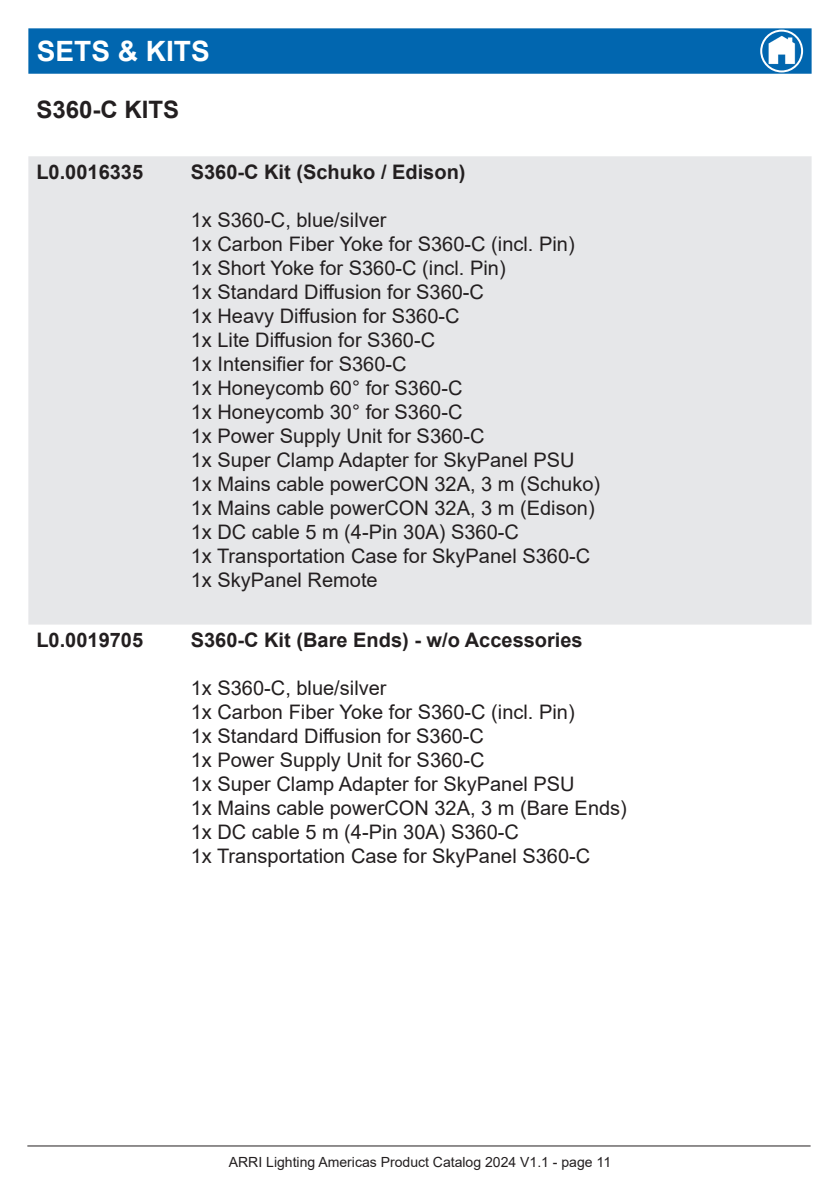
<style>
.page{position:relative;width:840px;height:1191px;background:#fff}
.page>*{position:absolute;margin:0;border:0;box-sizing:border-box;transform-origin:0 0}
.t1{font:700 28px "Arial";color:#fff}
.t2{font:700 24px "Arial";color:#231f20}
.t3{font:20px/24px "Arial";color:#231f20}
.t4{font:700 20px "Arial";color:#231f20}
.t5{font:14px "Arial";color:#231f20}
</style>
<div class="page">
<div style="left:28px;top:28px;width:783px;height:46px;background:#0166af;border:2px solid #0166af"></div>
<hr style="left:27px;top:1145px;width:783px;height:1px;background:#231f20">
<div style="left:759px;top:30px;width:43px;height:42px;border:2px solid #fff;border-radius:50%"></div>
<img style="left:759px;top:32px;width:53px;height:36px">
<div style="left:28px;top:156px;width:783px;height:468px;background:#e6e7e9"></div>
<h1 class="t1" style="left:37px;top:32px;width:174px">SETS &amp; KITS</h1>
<p class="t2" style="left:36px;top:92px;width:144px">S360-C KITS</p>
<p class="t4" style="left:36px;top:158px;width:108px">L0.0016335</p>
<p class="t4" style="left:191px;top:158px;width:276px">S360-C Kit (Schuko / Edison)</p>
<p class="t3" style="left:191px;top:208px;width:411px">1x S360-C, blue/silver<br>1x Carbon Fiber Yoke for S360-C (incl. Pin)<br>1x Short Yoke for S360-C (incl. Pin)<br>1x Standard Diffusion for S360-C<br>1x Heavy Diffusion for S360-C<br>1x Lite Diffusion for S360-C<br>1x Intensifier for S360-C<br>1x Honeycomb 60° for S360-C<br>1x Honeycomb 30° for S360-C<br>1x Power Supply Unit for S360-C<br>1x Super Clamp Adapter for SkyPanel PSU<br>1x Mains cable powerCON 32A, 3 m (Schuko)<br>1x Mains cable powerCON 32A, 3 m (Edison)<br>1x DC cable 5 m (4-Pin 30A) S360-C<br>1x Transportation Case for SkyPanel S360-C<br>1x SkyPanel Remote</p>
<p class="t4" style="left:36px;top:626px;width:108px">L0.0019705</p>
<p class="t4" style="left:191px;top:626px;width:393px">S360-C Kit (Bare Ends) - w/o Accessories</p>
<p class="t3" style="left:191px;top:676px;width:437px">1x S360-C, blue/silver<br>1x Carbon Fiber Yoke for S360-C (incl. Pin)<br>1x Standard Diffusion for S360-C<br>1x Power Supply Unit for S360-C<br>1x Super Clamp Adapter for SkyPanel PSU<br>1x Mains cable powerCON 32A, 3 m (Bare Ends)<br>1x DC cable 5 m (4-Pin 30A) S360-C<br>1x Transportation Case for SkyPanel S360-C</p>
<p class="t5" style="left:229px;top:1152px;width:383px">ARRI Lighting Americas Product Catalog 2024 V1.1 - page 11</p>
</div>
